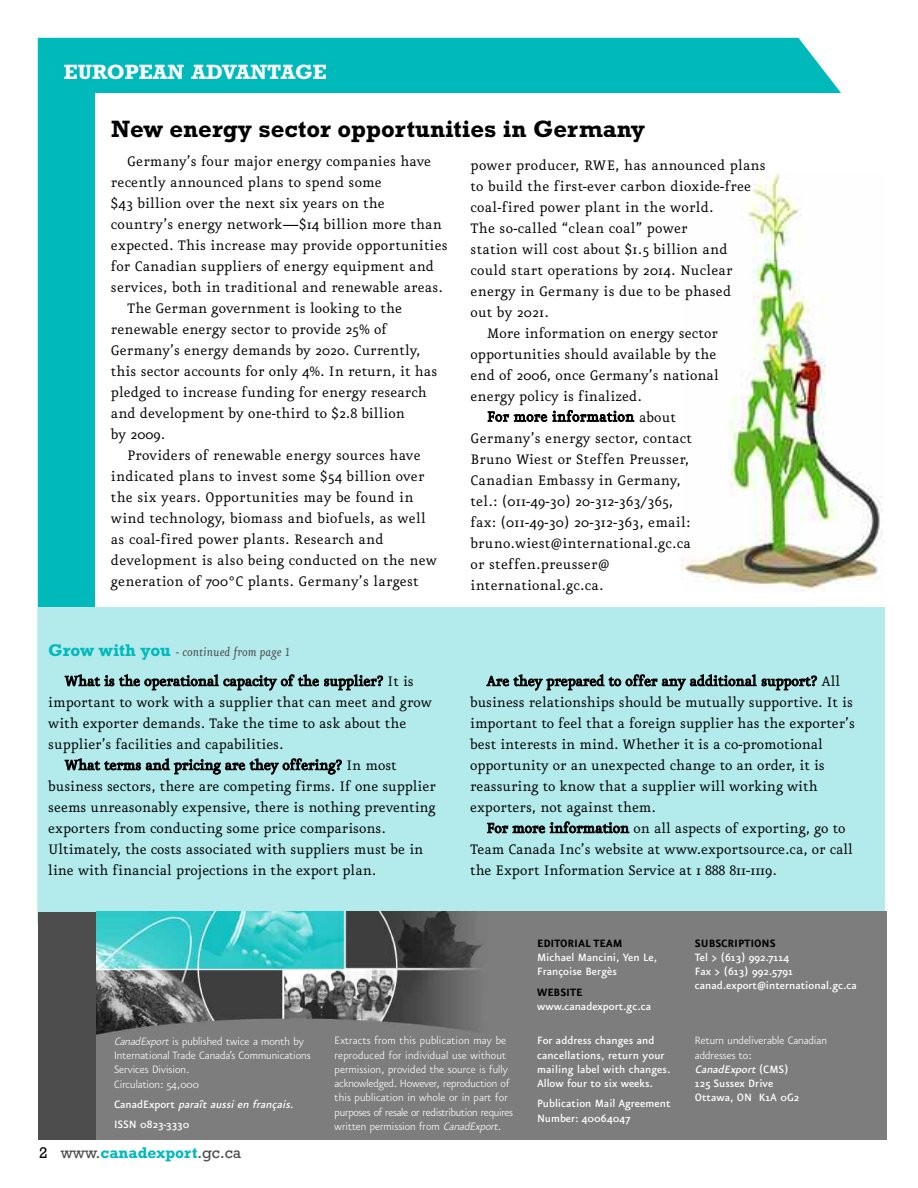
<style>
.page{position:relative;width:918px;height:1188px;background:#fff}
.page>*{position:absolute;margin:0;border:0;box-sizing:border-box;transform-origin:0 0}
.t1{font:700 24px "Rockwell";color:#000}
.t2{font:700 21px "Rockwell";color:#fff}
.t3{font:16.5px/21px "Eureka";letter-spacing:.005em;color:#000}
.t4{font:700 15.75px "Rockwell";color:#00b9bb}
.t5{font:italic 14.25px "Eureka";color:#4d4d4d}
.t6{font:300 12.75px/14.2px "Eureka Sans";color:#fff}
.t7{font:500 12.75px/14.2px "Eureka Sans";color:#fff}
.t8{font:700 12.75px "Eureka Sans";color:#000}
.s1{font-family:"Rockwell";font-weight:700;font-style:normal;font-size:17.25px;color:#00b9bb}
.s2{font-style:italic}
.s3{font-weight:400;color:#000}
.s4{font-weight:400;color:#4d4d4d}
.s5{font-weight:500;font-style:italic}
.s6{font-weight:500}
</style>
<div class="page">
<div style="left:38px;top:38px;width:803px;height:569px;background:#00b9bb"></div>
<div style="left:96px;top:93px;width:791px;height:1046px;background:#fff"></div>
<div style="left:38px;top:714px;width:61px;height:425px;background:#4d4d4d"></div>
<div style="left:38px;top:607px;width:847px;height:305px;background:#b3eaeb"></div>
<img style="left:96px;top:912px;width:790px;height:227px">
<img style="left:96px;top:912px;width:249px;height:57px">
<img style="left:681px;top:171px;width:203px;height:421px">
<p class="t2" style="left:64px;top:59px;width:264px">EUROPEAN ADVANTAGE</p>
<h1 class="t1" style="left:111px;top:114px;width:536px">New energy sector opportunities in Germany</h1>
<p class="t3" style="left:127px;top:150px;width:306px">Germany’s four major energy companies have</p>
<p class="t3" style="left:111px;top:171px;width:272px">recently announced plans to spend some</p>
<p class="t3" style="left:111px;top:192px;width:275px">$43 billion over the next six years on the</p>
<p class="t3" style="left:111px;top:213px;width:332px">country’s energy network—$14 billion more than</p>
<p class="t3" style="left:111px;top:234px;width:338px">expected. This increase may provide opportunities</p>
<p class="t3" style="left:111px;top:255px;width:325px">for Canadian suppliers of energy equipment and</p>
<p class="t3" style="left:111px;top:276px;width:333px">services, both in traditional and renewable areas.</p>
<p class="t3" style="left:127px;top:297px;width:276px">The German government is looking to the</p>
<p class="t3" style="left:111px;top:318px;width:278px">renewable energy sector to provide 25% of</p>
<p class="t3" style="left:111px;top:339px;width:311px">Germany’s energy demands by 2020. Currently,</p>
<p class="t3" style="left:111px;top:360px;width:328px">this sector accounts for only 4%. In return, it has</p>
<p class="t3" style="left:111px;top:381px;width:317px">pledged to increase funding for energy research</p>
<p class="t3" style="left:111px;top:402px;width:296px">and development by one-third to $2.8 billion</p>
<p class="t3" style="left:111px;top:423px;width:56px">by 2009.</p>
<p class="t3" style="left:127px;top:444px;width:295px">Providers of renewable energy sources have</p>
<p class="t3" style="left:111px;top:465px;width:315px">indicated plans to invest some $54 billion over</p>
<p class="t3" style="left:111px;top:486px;width:304px">the six years. Opportunities may be found in</p>
<p class="t3" style="left:111px;top:507px;width:316px">wind technology, biomass and biofuels, as well</p>
<p class="t3" style="left:111px;top:528px;width:274px">as coal-fired power plants. Research and</p>
<p class="t3" style="left:111px;top:549px;width:328px">development is also being conducted on the new</p>
<p class="t3" style="left:111px;top:570px;width:309px">generation of 700°C plants. Germany’s largest</p>
<p class="t5" style="left:48px;top:643px;width:244px"><span class="s1">Grow with you</span> - continued from page 1</p>
<p class="t3" style="left:65px;top:670px;width:351px">What is the operational capacity of the supplier? It is</p>
<p class="t3" style="left:48px;top:691px;width:385px">important to work with a supplier that can meet and grow</p>
<p class="t3" style="left:48px;top:712px;width:359px">with exporter demands. Take the time to ask about the</p>
<p class="t3" style="left:48px;top:733px;width:237px">supplier’s facilities and capabilities.</p>
<p class="t3" style="left:65px;top:754px;width:334px">What terms and pricing are they offering? In most</p>
<p class="t3" style="left:48px;top:775px;width:389px">business sectors, there are competing firms. If one supplier</p>
<p class="t3" style="left:48px;top:796px;width:389px">seems unreasonably expensive, there is nothing preventing</p>
<p class="t3" style="left:48px;top:817px;width:339px">exporters from conducting some price comparisons.</p>
<p class="t3" style="left:48px;top:838px;width:377px">Ultimately, the costs associated with suppliers must be in</p>
<p class="t3" style="left:48px;top:859px;width:329px">line with financial projections in the export plan.</p>
<p class="t3" style="left:471px;top:153px;width:297px">power producer, RWE, has announced plans</p>
<p class="t3" style="left:471px;top:174px;width:282px">to build the first-ever carbon dioxide-free</p>
<p class="t3" style="left:471px;top:195px;width:244px">coal-fired power plant in the world.</p>
<p class="t3" style="left:471px;top:216px;width:219px">The so-called “clean coal” power</p>
<p class="t3" style="left:471px;top:237px;width:259px">station will cost about $1.5 billion and</p>
<p class="t3" style="left:471px;top:258px;width:263px">could start operations by 2014. Nuclear</p>
<p class="t3" style="left:471px;top:279px;width:262px">energy in Germany is due to be phased</p>
<p class="t3" style="left:471px;top:300px;width:80px">out by 2021.</p>
<p class="t3" style="left:487px;top:321px;width:233px">More information on energy sector</p>
<p class="t3" style="left:471px;top:342px;width:247px">opportunities should available by the</p>
<p class="t3" style="left:471px;top:363px;width:250px">end of 2006, once Germany’s national</p>
<p class="t3" style="left:471px;top:384px;width:173px">energy policy is finalized.</p>
<p class="t3" style="left:487px;top:405px;width:191px">For more information about</p>
<p class="t3" style="left:471px;top:426px;width:223px">Germany’s energy sector, contact</p>
<p class="t3" style="left:471px;top:447px;width:220px">Bruno Wiest or Steffen Preusser,</p>
<p class="t3" style="left:471px;top:468px;width:212px">Canadian Embassy in Germany,</p>
<p class="t3" style="left:471px;top:489px;width:204px">tel.: (011-49-30) 20-312-363/365,</p>
<p class="t3" style="left:471px;top:510px;width:221px">fax: (011-49-30) 20-312-363, email:</p>
<p class="t3" style="left:471px;top:531px;width:222px">bruno.wiest@international.gc.ca</p>
<p class="t3" style="left:471px;top:552px;width:140px">or steffen.preusser@</p>
<p class="t3" style="left:471px;top:573px;width:134px">international.gc.ca.</p>
<p class="t3" style="left:470px;top:670px;width:386px;text-indent:16px">Are they prepared to offer any additional support? All business relationships should be mutually supportive. It is important to feel that a foreign supplier has the exporter’s best interests in mind. Whether it is a co-promotional opportunity or an unexpected change to an order, it is reassuring to know that a supplier will working with exporters, not against them.</p>
<p class="t3" style="left:470px;top:817px;width:384px;text-indent:16px">For more information on all aspects of exporting, go to<br>Team Canada Inc’s website at www.exportsource.ca, or call the Export Information Service at 1 888 811-1119.</p>
<p class="t8" style="left:537px;top:938px;width:87px">EDITORIAL TEAM</p>
<p class="t7" style="left:537px;top:951px;width:122px">Michael Mancini, Yen Le,<br>Françoise Bergès</p>
<p class="t8" style="left:537px;top:988px;width:47px">WEBSITE</p>
<p class="t7" style="left:537px;top:1001px;width:116px">www.canadexport.gc.ca</p>
<p class="t8" style="left:695px;top:938px;width:82px">SUBSCRIPTIONS</p>
<p class="t7" style="left:695px;top:951px;width:163px">Tel &gt; (613) 992.7114<br>Fax &gt; (613) 992.5791 canad.export@international.gc.ca</p>
<p class="t6" style="left:114px;top:1035px;width:198px"><span class="s2">CanadExport</span>is published twice a month by<br>International Trade Canada’s Communications<br>Services Division.<br>Circulation: 54,000</p>
<p class="t7" style="left:114px;top:1095px;width:183px;line-height:20.2px">Ca n a d Ex p o rt <span class="s2">paraît aussi en français.<br></span>ISSN 0823-3330</p>
<p class="t4" style="left:39px;top:1143px;width:203px"><span class="s3">2</span> <span class="s4">www.</span>canadexport<span class="s4">.gc.ca</span></p>
<p class="t6" style="left:335px;top:1035px;width:180px">Extracts from this publication may be reproduced for individual use without permission, provided the source is fully acknowledged. However, reproduction of this publication in whole or in part for purposes of resale or redistribution requires written permission from <span class="s2">CanadExport</span>.</p>
<p class="t7" style="left:537px;top:1035px;width:135px">For address changes and cancellations, return your mailing label with changes.<br>Allow four to six weeks.</p>
<p class="t7" style="left:537px;top:1098px;width:135px">Publication Mail Agreement<br>Number: 40064047</p>
<p class="t6" style="left:695px;top:1035px;width:134px">Return undeliverable Canadian addresses to:<br><span class="s5">CanadExport</span> <span class="s6">( C M S )<br>125 Sussex Drive<br>Ottawa, ON K1A 0G2</span></p>
</div>
